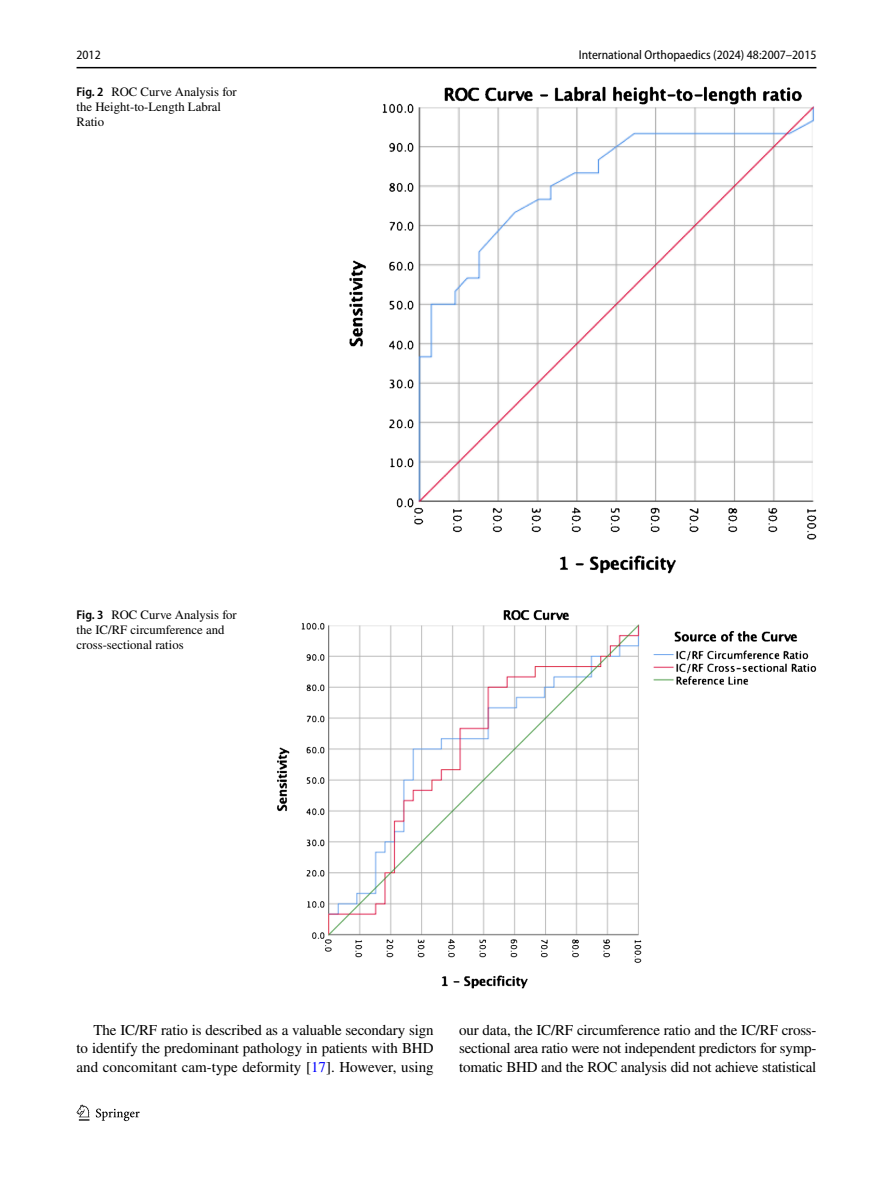
<style>
.page{position:relative;width:893px;height:1187px;background:#fff}
.page>*{position:absolute;margin:0;border:0;box-sizing:border-box;transform-origin:0 0}
.t1{font:15px/18.8px "STIX";letter-spacing:-.015em;color:#000;text-align:justify}
.t2{font:12.75px/15px "STIX";color:#000}
.t3{font:semi-condensed 12.75px "Myriad Pro";color:#000}
.s1{font-family:"Myriad Pro";font-weight:600;font-stretch:semi-condensed}
.s2{color:#00f}
</style>
<div class="page">
<hr style="left:77px;top:67px;width:739px;height:1px;background:#000">
<svg style="left:77px;top:1104px;width:12px;height:16px"></svg>
<svg style="left:96px;top:1108px;width:44px;height:12px"></svg>
<img style="left:349px;top:87px;width:467px;height:486px">
<img style="left:277px;top:610px;width:539px;height:378px">
<p class="t3" style="left:77px;top:48px;width:26px">2012</p>
<p class="t3" style="left:579px;top:48px;width:239px">International Orthopaedics (2024) 48:2007–2015</p>
<p class="t2" style="left:77px;top:85px;width:162px"><span class="s1">Fig. 2</span> ROC Curve Analysis for the Height-to-Length Labral<br>Ratio</p>
<p class="t2" style="left:77px;top:607px;width:162px"><span class="s1">Fig. 3</span> ROC Curve Analysis for the IC/RF circumference and cross-sectional ratios</p>
<p class="t1" style="left:77px;top:1021px;width:359px;text-indent:17px">The IC/RF ratio is described as a valuable secondary sign to identify the predominant pathology in patients with BHD and concomitant cam-type deformity [<span class="s2">17</span>]. However, using</p>
<p class="t1" style="left:459px;top:1021px;width:359px">our data, the IC/RF circumference ratio and the IC/RF cross&shy;sectional area ratio were not independent predictors for symp&shy;tomatic BHD and the ROC analysis did not achieve statistical</p>
</div>
